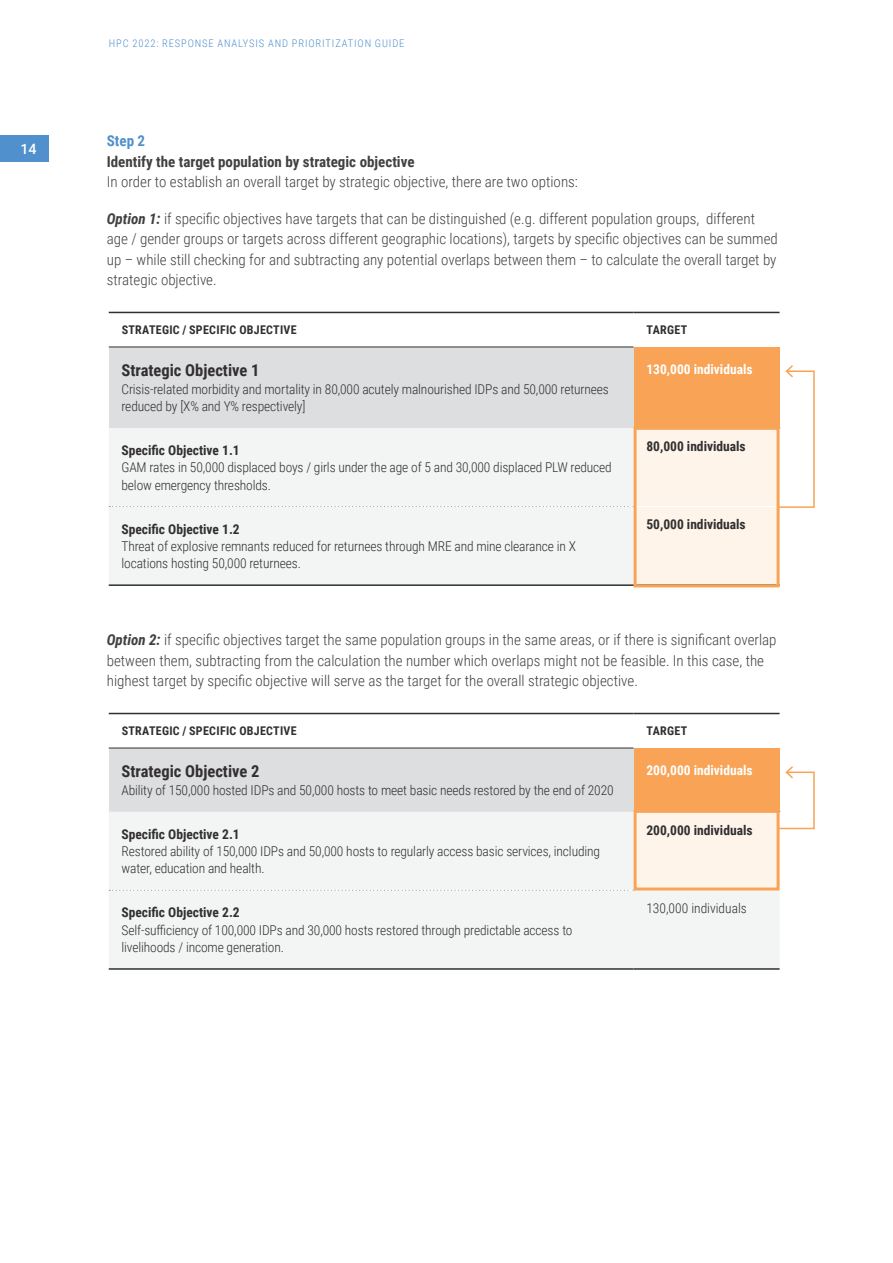
<style>
.page{position:relative;width:893px;height:1263px;background:#fff}
.page>*{position:absolute;margin:0;border:0;box-sizing:border-box;transform-origin:0 0}
.t1{font:700 16.5px "Roboto Condensed";color:#312f30}
.t2{font:300 15px/20.2px "Roboto Condensed";color:#414140}
.t3{font:700 15px "Roboto Condensed";color:#414140}
.t4{font:700 15px "Roboto Condensed";color:#5090cc}
.t5{font:500 14.25px "Roboto";color:#fff}
.t6{font:300 13.5px/17.2px "Roboto Condensed";letter-spacing:-.01em;color:#312f30}
.t7{font:700 13.5px "Roboto Condensed";color:#312f30}
.t8{font:700 13.5px "Roboto Condensed";color:#fff}
.Heading_2{font:700 12px "Roboto Condensed";letter-spacing:.025em;color:#312f30}
.t9{font:300 10.5px "Roboto Condensed";letter-spacing:.085em;color:#5090cc}
.s1{font-weight:700;font-style:italic}
</style>
<div class="page">
<div style="left:0;top:135px;width:49px;height:26px;background:#5090cc"></div>
<div style="left:109px;top:347px;width:525px;height:81px;background:#dddee0"></div>
<div style="left:634px;top:347px;width:146px;height:81px;background:#f8a355"></div>
<hr style="left:109px;top:347px;width:525px;height:1px;background:#312f30">
<hr style="left:109px;top:312px;width:525px;height:1px;background:#312f30">
<hr style="left:634px;top:312px;width:146px;height:1px;background:#312f30">
<hr style="left:109px;top:584px;width:525px;height:2px;background:#312f30">
<div style="left:109px;top:748px;width:525px;height:64px;background:#dddee0"></div>
<div style="left:634px;top:748px;width:146px;height:64px;background:#f8a355"></div>
<div style="left:109px;top:812px;width:670px;height:156px;background:#f3f4f4"></div>
<div style="left:634px;top:812px;width:146px;height:78px;background:#fef4ea"></div>
<svg style="left:109px;top:890px;width:525px;height:1px"></svg>
<hr style="left:109px;top:748px;width:525px;height:1px;background:#312f30">
<hr style="left:109px;top:713px;width:525px;height:1px;background:#312f30">
<hr style="left:634px;top:713px;width:146px;height:1px;background:#312f30">
<hr style="left:634px;top:890px;width:146px;height:1px;background:#fff">
<hr style="left:109px;top:968px;width:525px;height:2px;background:#312f30">
<hr style="left:634px;top:968px;width:146px;height:2px;background:#312f30">
<div style="left:634px;top:810px;width:146px;height:80px;border:3px solid #f8a355"></div>
<svg style="left:109px;top:365px;width:706px;height:220px"></svg>
<svg style="left:634px;top:766px;width:181px;height:64px"></svg>
<p class="t5" style="left:20px;top:139px;width:18px">14</p>
<p class="t9" style="left:109px;top:36px;width:297px">HPC 2022: RESPONSE ANALYSIS AND PRIORITIZATION GUIDE</p>
<p class="t4" style="left:107px;top:131px;width:40px">Step 2</p>
<p class="t3" style="left:107px;top:151px;width:309px">Identify the target population by strategic objective</p>
<p class="t2" style="left:107px;top:171px;width:473px">In order to establish an overall target by strategic objective, there are two options:</p>
<p class="t2" style="left:107px;top:208px;width:673px"><span class="s1">Option 1:</span> if specific objectives have targets that can be distinguished (e.g. different population groups, different age / gender groups or targets across different geographic locations), targets by specific objectives can be summed up – while still checking for and subtracting any potential overlaps between them – to calculate the overall target by strategic objective.</p>
<p class="Heading_2" style="left:122px;top:322px;width:177px">STRATEGIC / SPECIFIC OBJECTIVE</p>
<p class="Heading_2" style="left:647px;top:322px;width:42px">TARGET</p>
<p class="t1" style="left:122px;top:359px;width:140px">Strategic Objective 1</p>
<p class="t6" style="left:122px;top:380px;width:489px">Crisis-related morbidity and mortality in 80,000 acutely malnourished IDPs and 50,000 returnees reduced by [X% and Y% respectively]</p>
<p class="t8" style="left:646px;top:360px;width:108px">130,000 individuals</p>
<p class="t7" style="left:122px;top:441px;width:120px">Specific Objective 1.1</p>
<p class="t6" style="left:122px;top:458px;width:492px">GAM rates in 50,000 displaced boys / girls under the age of 5 and 30,000 displaced PLW reduced below emergency thresholds.</p>
<p class="t7" style="left:122px;top:519px;width:120px">Specific Objective 1.2</p>
<p class="t6" style="left:122px;top:537px;width:456px">Threat of explosive remnants reduced for returnees through MRE and mine clearance in X locations hosting 50,000 returnees.</p>
<p class="t7" style="left:646px;top:436px;width:101px">80,000 individuals</p>
<p class="t7" style="left:646px;top:515px;width:101px">50,000 individuals</p>
<p class="t2" style="left:107px;top:629px;width:671px"><span class="s1">Option 2:</span> if specific objectives target the same population groups in the same areas, or if there is significant overlap between them, subtracting from the calculation the number which overlaps might not be feasible. In this case, the highest target by specific objective will serve as the target for the overall strategic objective.</p>
<p class="Heading_2" style="left:122px;top:723px;width:177px">STRATEGIC / SPECIFIC OBJECTIVE</p>
<p class="Heading_2" style="left:647px;top:723px;width:42px">TARGET</p>
<p class="t1" style="left:122px;top:760px;width:140px">Strategic Objective 2</p>
<p class="t6" style="left:122px;top:781px;width:494px">Ability of 150,000 hosted IDPs and 50,000 hosts to meet basic needs restored by the end of 2020</p>
<p class="t8" style="left:646px;top:761px;width:108px">200,000 individuals</p>
<p class="t7" style="left:122px;top:824px;width:120px">Specific Objective 2.1</p>
<p class="t6" style="left:122px;top:842px;width:480px">Restored ability of 150,000 IDPs and 50,000 hosts to regularly access basic services, including water, education and health.</p>
<p class="t7" style="left:122px;top:903px;width:120px">Specific Objective 2.2</p>
<p class="t6" style="left:122px;top:921px;width:453px">Self-sufficiency of 100,000 IDPs and 30,000 hosts restored through predictable access to livelihoods / income generation.</p>
<p class="t7" style="left:646px;top:820px;width:108px">200,000 individuals</p>
<p class="t6" style="left:646px;top:899px;width:102px">130,000 individuals</p>
</div>
